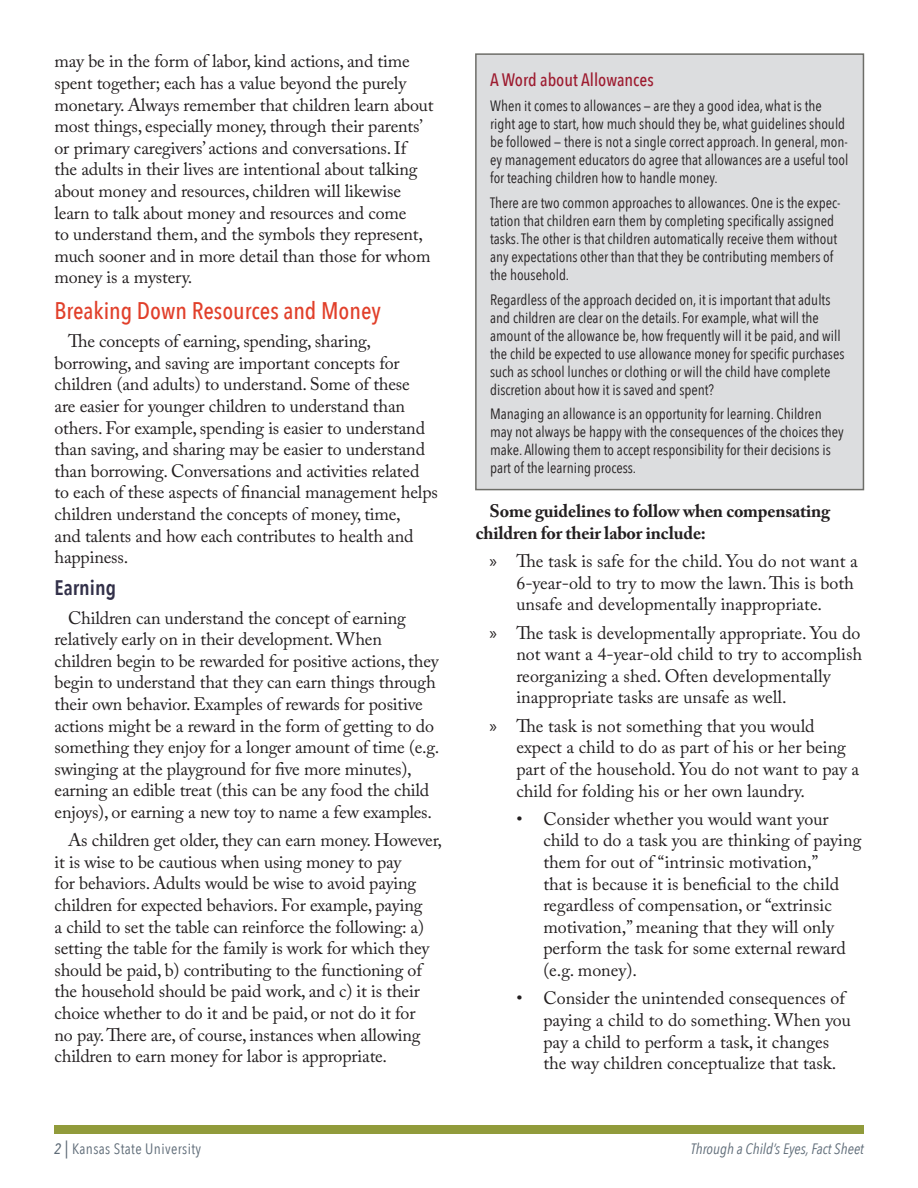
<style>
.page{position:relative;width:918px;height:1188px;background:#fff}
.page>*{position:absolute;margin:0;border:0;box-sizing:border-box;transform-origin:0 0}
.Large_Heading{font:500 24px "Avenir Next Condensed";color:#e13f2a}
.Sub_Heading{font:600 21px "Avenir Next Condensed";color:#323049}
.Body_Copy{font:18px/21.6px "Adobe Caslon Pro";letter-spacing:-.01em;color:#231f20}
.Body_Copy-2{font:700 18px/21.6px "Adobe Caslon Pro";letter-spacing:-.01em;color:#231f20}
.Sub_Title{font:500 18px "Avenir Next Condensed";color:#9d1b2f}
.Table_Body{font:15px/18px "Avenir Next Condensed";color:#231f20}
.t1{font:italic 15px "Avenir Next Condensed";color:#5e6b77}
.t2{font:15px "Avenir Next Condensed";letter-spacing:.025em;color:#5e6b77}
.s1{font-family:"Myriad Pro"}
.s2{font-weight:500;font-style:italic}
.s3{font-family:"Myriad Pro";font-stretch:condensed;font-size:18px}
</style>
<div class="page">
<div style="left:54px;top:1125px;width:810px;height:9px;background:#919b3b"></div>
<div style="left:476px;top:54px;width:387px;height:436px;background:#dcdddf"></div>
<div style="left:475px;top:53px;width:389px;height:437px;border:2px solid #6d6d68"></div>
<p class="Body_Copy" style="left:55px;top:50px;width:381px">may be in the form of labor, kind actions, and time spent together; each has a value beyond the purely monetary. Always remember that children learn about most things, especially money, through their parents’ or primary caregivers’ actions and conversations. If the adults in their lives are intentional about talking about money and resources, children will likewise learn to talk about money and resources and come<br>to understand them, and the symbols they represent, much sooner and in more detail than those for whom money is a mystery.</p>
<p class="Large_Heading" style="left:55px;top:296px;width:328px">Breaking Down Resources and Money</p>
<p class="Body_Copy" style="left:55px;top:330px;width:385px;text-indent:14px">The concepts of earning, spending, sharing, borrowing, and saving are important concepts for children (and adults) to understand. Some of these<br>are easier for younger children to understand than others. For example, spending is easier to understand than saving, and sharing may be easier to understand than borrowing. Conversations and activities related to each of these aspects of financial management helps children understand the concepts of money, time,<br>and talents and how each contributes to health and happiness.</p>
<p class="Sub_Heading" style="left:55px;top:570px;width:63px">Earning</p>
<p class="Body_Copy" style="left:55px;top:607px;width:386px;text-indent:14px">Children can understand the concept of earning relatively early on in their development. When children begin to be rewarded for positive actions, they begin to understand that they can earn things through their own behavior. Examples of rewards for positive actions might be a reward in the form of getting to do something they enjoy for a longer amount of time (e.g. swinging at the playground for five more minutes), earning an edible treat (this can be any food the child enjoys), or earning a new toy to name a few examples.</p>
<p class="Body_Copy" style="left:55px;top:829px;width:389px;text-indent:14px">As children get older, they can earn money. However, it is wise to be cautious when using money to pay<br>for behaviors. Adults would be wise to avoid paying children for expected behaviors. For example, paying<br>a child to set the table can reinforce the following: a) setting the table for the family is work for which they should be paid, b) contributing to the functioning of the household should be paid work, and c) it is their choice whether to do it and be paid, or not do it for<br>no pay. There are, of course, instances when allowing children to earn money for labor is appropriate.</p>
<p class="Sub_Title" style="left:490px;top:69px;width:165px">A Word about Allowances</p>
<p class="Table_Body" style="left:490px;top:96px;width:360px">When it comes to allowances — are they a good idea, what is the right age to start, how much should they be, what guidelines should be followed — there is not a single correct approach. In general, mon&shy;ey management educators do agree that allowances are a useful tool for teaching children how to handle money.</p>
<p class="Table_Body" style="left:490px;top:193px;width:352px">There are two common approaches to allowances. One is the expec&shy;tation that children earn them by completing specifically assigned tasks. The other is that children automatically receive them without any expectations other than that they be contributing members of the household.</p>
<p class="Table_Body" style="left:490px;top:290px;width:356px">Regardless of the approach decided on, it is important that adults and children are clear on the details. For example, what will the amount of the allowance be, how frequently will it be paid, and will the child be expected to use allowance money for specific purchases such as school lunches or clothing or will the child have complete discretion about how it is saved and spent?</p>
<p class="Table_Body" style="left:490px;top:404px;width:355px">Managing an allowance is an opportunity for learning. Children may not always be happy with the consequences of the choices they make. Allowing them to accept responsibility for their decisions is part of the learning process.</p>
<p class="Body_Copy-2" style="left:476px;top:500px;width:356px;text-indent:14px">Some guidelines to follow when compensating children for their labor include:</p>
<p class="Body_Copy" style="left:516px;top:550px;width:343px;text-indent:-27px"><span class="s1">»</span> The task is safe for the child. You do not want a<br>6-year-old to try to mow the lawn. This is both unsafe and developmentally inappropriate.</p>
<p class="Body_Copy" style="left:516px;top:622px;width:347px;text-indent:-27px"><span class="s1">»</span> The task is developmentally appropriate. You do not want a 4-year-old child to try to accomplish reorganizing a shed. Often developmentally inappropriate tasks are unsafe as well.</p>
<p class="Body_Copy" style="left:516px;top:715px;width:344px;text-indent:-27px"><span class="s1">»</span> The task is not something that you would expect a child to do as part of his or her being part of the household. You do not want to pay a child for folding his or her own laundry.</p>
<p class="Body_Copy" style="left:543px;top:808px;width:320px;text-indent:-27px">• Consider whether you would want your child to do a task you are thinking of paying them for out of “intrinsic motivation,”<br>that is because it is beneficial to the child regardless of compensation, or “extrinsic motivation,” meaning that they will only perform the task for some external reward (e.g. money).</p>
<p class="Body_Copy" style="left:543px;top:987px;width:309px;text-indent:-27px">• Consider the unintended consequences of paying a child to do something. When you pay a child to perform a task, it changes the way children conceptualize that task.</p>
<p class="t2" style="left:54px;top:1136px;width:149px"><span class="s2">2</span> <span class="s3">|</span> Kansas State University</p>
<p class="t1" style="left:691px;top:1140px;width:175px">Through a Child’s Eyes, Fact Sheet</p>
</div>
